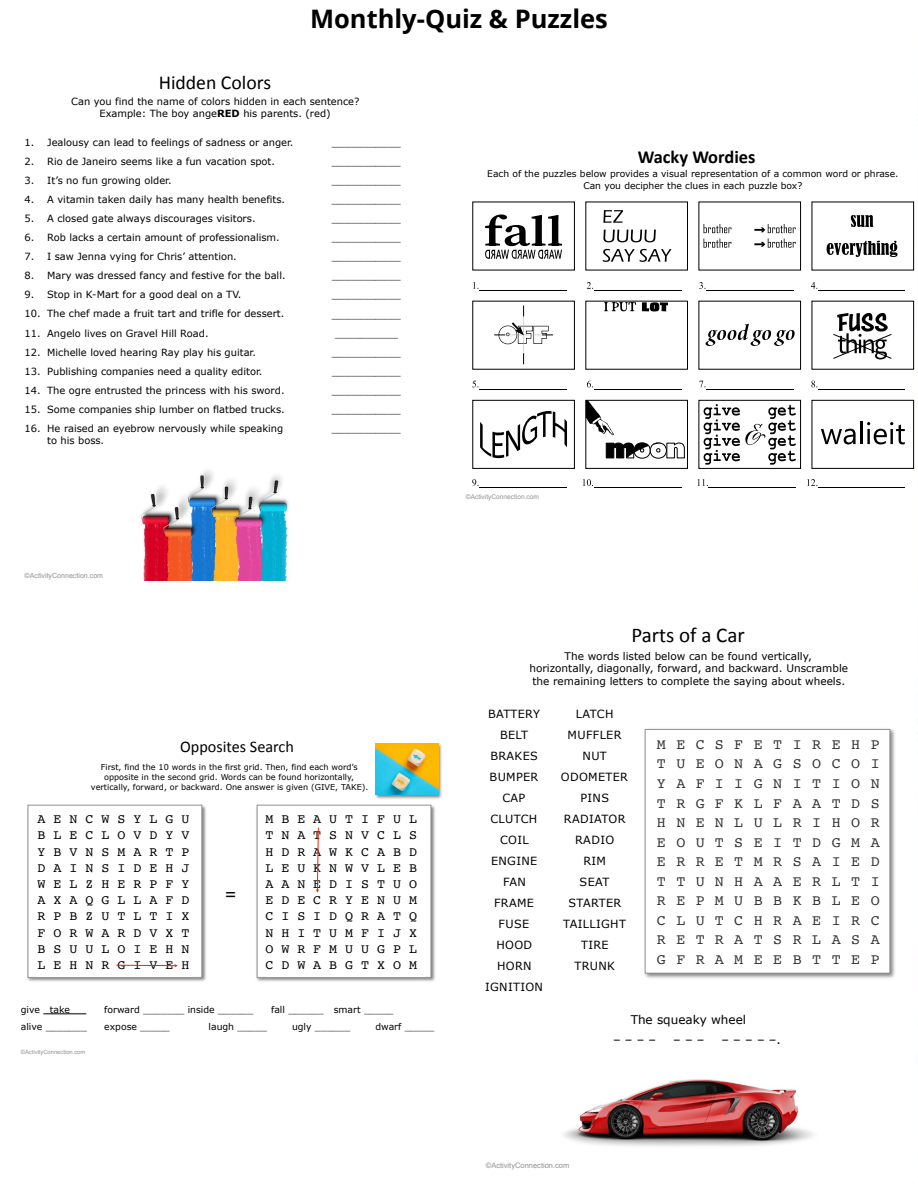
<style>
.page{position:relative;width:918px;height:1188px;background:#fff}
.page>*{position:absolute;margin:0;border:0;box-sizing:border-box;transform-origin:0 0}
.t1{font:700 25.5px "Open Sans";color:#000}
.t2{font:21px "Calibri";color:#000}
.t3{font:19.8px "Calibri";color:#000}
.t4{font:700 18.45px "Calibri";color:#000}
.t5{font:17.4px "Helvetica";color:#000}
.t6{font:16.2px "Calibri";color:#000}
.t7{font:15px/19.5px "Courier";letter-spacing:.7em;color:rgb(0 0 0/.8);text-align:justify}
.t8{font:13.35px/16.2px "Courier";color:#000;text-align:justify}
.t9{font:12px "Verdana";color:#000}
.t10{font:11.25px/21px "Verdana";letter-spacing:.03em;color:#000;text-align:center}
.t11{font:10.5px/12.8px "Verdana";color:#000;text-align:center}
.t12{font:9.9px/19px "Verdana";color:#000;text-align:center}
.t13{font:9.3px "Verdana";color:#000}
.t14{font:9.15px/11.1px "Verdana";color:#000;text-align:center}
.t15{font:8.1px/9.9px "Verdana";color:#000;text-align:center}
.t16{font:7.5px "Arial";color:#929292}
.t17{font:7.05px "Arial";color:#929292}
.t18{font:6.6px "Arial";color:#939291}
.t19{font:5.85px "Arial";color:#929292}
.s1{font-weight:700}
</style>
<div class="page">
<svg style="left:472px;top:479px;width:95px;height:9px"></svg>
<svg style="left:583px;top:479px;width:99px;height:9px"></svg>
<svg style="left:698px;top:479px;width:98px;height:9px"></svg>
<svg style="left:807px;top:479px;width:98px;height:9px"></svg>
<svg style="left:472px;top:381px;width:95px;height:9px"></svg>
<svg style="left:587px;top:381px;width:95px;height:9px"></svg>
<svg style="left:699px;top:381px;width:95px;height:9px"></svg>
<svg style="left:811px;top:381px;width:94px;height:9px"></svg>
<svg style="left:473px;top:282px;width:94px;height:9px"></svg>
<svg style="left:587px;top:282px;width:95px;height:9px"></svg>
<svg style="left:699px;top:282px;width:95px;height:9px"></svg>
<svg style="left:811px;top:282px;width:94px;height:9px"></svg>
<div style="left:472px;top:400px;width:103px;height:69px;border:1px solid #010101"></div>
<div style="left:586px;top:400px;width:102px;height:69px;border:1px solid #010101"></div>
<div style="left:699px;top:400px;width:102px;height:69px;border:1px solid #010101"></div>
<div style="left:812px;top:400px;width:102px;height:69px;border:1px solid #010101"></div>
<svg style="left:485px;top:215px;width:77px;height:44px"></svg>
<svg style="left:603px;top:210px;width:20px;height:13px"></svg>
<svg style="left:603px;top:230px;width:53px;height:12px"></svg>
<svg style="left:603px;top:249px;width:69px;height:13px"></svg>
<svg style="left:704px;top:224px;width:27px;height:24px"></svg>
<svg style="left:754px;top:224px;width:42px;height:24px"></svg>
<svg style="left:827px;top:241px;width:71px;height:16px"></svg>
<svg style="left:851px;top:215px;width:22px;height:12px"></svg>
<svg style="left:494px;top:306px;width:59px;height:58px"></svg>
<svg style="left:604px;top:302px;width:32px;height:9px"></svg>
<svg style="left:642px;top:302px;width:26px;height:9px"></svg>
<svg style="left:706px;top:324px;width:89px;height:22px"></svg>
<svg style="left:833px;top:313px;width:59px;height:46px"></svg>
<svg style="left:480px;top:411px;width:87px;height:47px"></svg>
<svg style="left:606px;top:442px;width:79px;height:17px"></svg>
<svg style="left:586px;top:400px;width:28px;height:36px"></svg>
<svg style="left:704px;top:404px;width:92px;height:61px"></svg>
<svg style="left:821px;top:429px;width:35px;height:15px"></svg>
<hr style="left:860px;top:422px;width:3px;height:22px;background:#010101">
<svg style="left:867px;top:422px;width:38px;height:22px"></svg>
<img style="left:140px;top:470px;width:149px;height:111px">
<hr style="left:43px;top:1014px;width:43px;height:1px;background:#000">
<img style="left:27px;top:804px;width:179px;height:178px">
<div style="left:28px;top:805px;width:174px;height:172px;background:#fff"></div>
<div style="left:28px;top:805px;width:174px;height:173px;border:1px solid #929292"></div>
<div style="left:37px;top:806px;width:155px;height:171px;background:#fff"></div>
<img style="left:256px;top:804px;width:179px;height:178px">
<div style="left:257px;top:805px;width:174px;height:172px;background:#fff"></div>
<div style="left:257px;top:805px;width:174px;height:173px;border:1px solid #929292"></div>
<div style="left:266px;top:806px;width:156px;height:171px;background:#fff"></div>
<svg style="left:316px;top:827px;width:3px;height:66px"></svg>
<svg style="left:116px;top:964px;width:62px;height:3px"></svg>
<img style="left:375px;top:743px;width:67px;height:56px">
<img style="left:375px;top:743px;width:63px;height:51px">
<img style="left:644px;top:728px;width:251px;height:251px">
<div style="left:645px;top:729px;width:245px;height:244px;background:#fff"></div>
<div style="left:645px;top:729px;width:245px;height:245px;border:1px solid #929292"></div>
<img style="left:563px;top:1079px;width:250px;height:67px">
<h3 class="t3" style="left:159px;top:70px;width:114px">Hidden Colors</h3>
<h1 class="t1" style="left:310px;top:0;width:299px">Monthly-Quiz &amp; Puzzles</h1>
<p class="t12" style="left:71px;top:96px;width:290px;line-height:12px">Can you find the name of colors hidden in each sentence?<br>Example: The boy ange<span class="s1">RED</span> his parents. (red)</p>
<p class="t12" style="left:332px;top:133px;width:71px">___________ ___________ ___________ ___________ ___________ ___________ ___________ ___________ ___________ ___________ __________ ___________ ___________ ___________ ___________ ___________</p>
<p class="t12" style="left:25px;top:133px;width:270px">1. Jealousy can lead to feelings of sadness or anger.</p>
<p class="t12" style="left:25px;top:152px;width:252px">2. Rio de Janeiro seems like a fun vacation spot.</p>
<p class="t12" style="left:25px;top:171px;width:149px">3. It’s no fun growing older.</p>
<p class="t12" style="left:25px;top:190px;width:262px">4. A vitamin taken daily has many health benefits.</p>
<p class="t12" style="left:25px;top:209px;width:233px">5. A closed gate always discourages visitors.</p>
<p class="t12" style="left:25px;top:228px;width:257px">6. Rob lacks a certain amount of professionalism.</p>
<p class="t12" style="left:25px;top:247px;width:214px">7. I saw Jenna vying for Chris’ attention.</p>
<p class="t12" style="left:25px;top:266px;width:263px">8. Mary was dressed fancy and festive for the ball.</p>
<p class="t12" style="left:25px;top:285px;width:218px">9. Stop in K-Mart for a good deal on a TV.</p>
<p class="t12" style="left:25px;top:304px;width:261px">10. The chef made a fruit tart and trifle for dessert.</p>
<p class="t12" style="left:25px;top:324px;width:185px">11. Angelo lives on Gravel Hill Road.</p>
<p class="t12" style="left:25px;top:343px;width:233px">12. Michelle loved hearing Ray play his guitar.</p>
<p class="t12" style="left:25px;top:362px;width:239px">13. Publishing companies need a quality editor.</p>
<p class="t12" style="left:25px;top:381px;width:261px">14. The ogre entrusted the princess with his sword.</p>
<p class="t12" style="left:25px;top:400px;width:262px">15. Some companies ship lumber on flatbed trucks.</p>
<p class="t12" style="left:47px;top:422px;width:238px;line-height:12px;text-align:left;text-indent:-23px">16. He raised an eyebrow nervously while speaking to his boss.</p>
<p class="t17" style="left:25px;top:571px;width:80px">©ActivityConnection.com</p>
<h3 class="t6" style="left:180px;top:737px;width:115px">Opposites Search</h3>
<p class="t15" style="left:91px;top:762px;width:279px">First, find the 10 words in the first grid. Then, find each word’s opposite in the second grid. Words can be found horizontally, vertically, forward, or backward. One answer is given (GIVE, TAKE).</p>
<h3 class="t8" style="left:38px;top:810px;width:153px">A E N C W S Y L G U B L E C L O V D Y V Y B V N S M A R T P D A I N S I D E H J W E L Z H E R P F Y A X A Q G L L A F D R P B Z U T L T I X F O R W A R D V X T B S U U L O I E H N L E H N R G I V E H</h3>
<h3 class="t8" style="left:265px;top:810px;width:153px">M B E A U T I F U L T N A T S N V C L S H D R A W K C A B D L E U K N W V L E B A A N E D I S T U O E D E C R Y E N U M C I S I D Q R A T Q N H I T U M F I J X O W R F M U U G P L C D W A B G T X O M</h3>
<h3 class="t5" style="left:225px;top:880px;width:12px">=</h3>
<p class="t13" style="left:21px;top:1004px;width:51px">give take</p>
<p class="t13" style="left:104px;top:1004px;width:151px">forward _______ inside ______</p>
<p class="t13" style="left:271px;top:1004px;width:124px">fall ______ smart _____</p>
<p class="t13" style="left:21px;top:1021px;width:68px">alive _______</p>
<p class="t13" style="left:104px;top:1021px;width:67px">expose _____</p>
<p class="t13" style="left:209px;top:1021px;width:60px">laugh _____</p>
<p class="t13" style="left:292px;top:1021px;width:60px">ugly ______</p>
<p class="t13" style="left:375px;top:1021px;width:60px">dwarf _____</p>
<p class="t19" style="left:21px;top:1048px;width:66px">©ActivityConnection.com</p>
<h3 class="t4" style="left:638px;top:145px;width:119px">Wacky Wordies</h3>
<p class="t14" style="left:487px;top:169px;width:413px">Each of the puzzles below provides a visual representation of a common word or phrase.<br>Can you decipher the clues in each puzzle box?</p>
<p class="t18" style="left:466px;top:493px;width:75px">©ActivityConnection.com</p>
<h2 class="t2" style="left:631px;top:622px;width:115px">Parts of a Car</h2>
<p class="t11" style="left:529px;top:650px;width:320px">The words listed below can be found vertically,<br>horizontally, diagonally, forward, and backward. Unscramble the remaining letters to complete the saying about wheels.</p>
<p class="t10" style="left:485px;top:704px;width:59px">BATTERY<br>BELT<br>BRAKES<br>BUMPER<br>CAP<br>CLUTCH<br>COIL<br>ENGINE<br>FAN<br>FRAME<br>FUSE<br>HOOD<br>HORN<br>IGNITION</p>
<p class="t10" style="left:561px;top:704px;width:69px">LATCH<br>MUFFLER<br>NUT<br>ODOMETER<br>PINS<br>RADIATOR<br>RADIO<br>RIM<br>SEAT<br>STARTER<br>TAILLIGHT<br>TIRE<br>TRUNK</p>
<h3 class="t7" style="left:657px;top:734px;width:224px">MECSFETIREHP TUEONAGSOCOI YAFIIGNITION TRGFKLFAATDS HNENLULRIHOR EOUTSEITDGMA ERRETMRSAIED TTUNHAAERLTI REPMUBBKBLEO CLUTCHRAEIRC RETRATSRLASA GFRAMEEBTTEP</h3>
<p class="t9" style="left:631px;top:1012px;width:117px">The squeaky wheel</p>
<p class="t9" style="left:613px;top:1032px;width:45px">– – – –</p>
<p class="t9" style="left:673px;top:1032px;width:33px">– – –</p>
<p class="t9" style="left:721px;top:1032px;width:61px">– – – – –.</p>
<p class="t16" style="left:486px;top:1160px;width:85px">©ActivityConnection.com</p>
</div>
